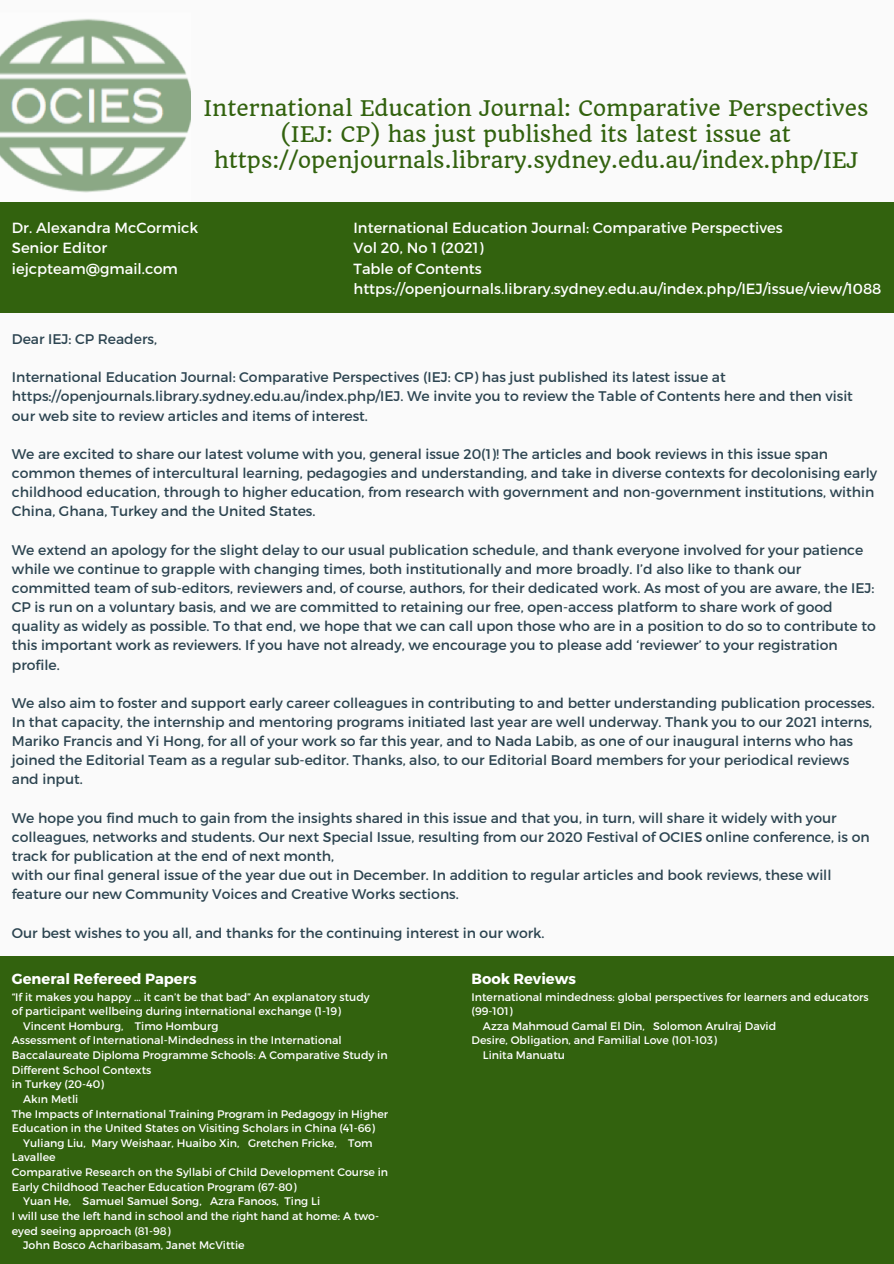
<style>
.page{position:relative;width:894px;height:1264px;background:#fff}
.page>*{position:absolute;margin:0;border:0;box-sizing:border-box;transform-origin:0 0}
.t1{font:21px/26px "Quando";color:#32620e;text-align:center}
.t2{font:14.7px "Montserrat";color:#fff}
.t3{font:700 14.7px "Montserrat";color:#fff}
.t4{font:13.95px/19.2px "Montserrat";color:#2c4450}
.t5{font:10.95px/14.5px "Montserrat";color:#fff}
</style>
<div class="page">
<div style="left:0;top:0;width:893px;height:1263px;background:#fafafa"></div>
<img style="left:0;top:19px;width:191px;height:174px">
<div style="left:0;top:202px;width:893px;height:111px;background:#32620e"></div>
<div style="left:0;top:956px;width:893px;height:307px;background:#32620e"></div>
<p class="t1" style="left:203px;top:96px;width:666px">International Education Journal: Comparative Perspectives (IEJ: CP) has just published its latest issue at https://openjournals.library.sydney.edu.au/index.php/IEJ</p>
<p class="t2" style="left:12px;top:218px;width:188px">Dr. Alexandra McCormick</p>
<p class="t2" style="left:12px;top:238px;width:97px">Senior Editor</p>
<p class="t2" style="left:12px;top:259px;width:167px">iejcpteam@gmail.com</p>
<p class="t2" style="left:353px;top:218px;width:430px">International Education Journal: Comparative Perspectives</p>
<p class="t2" style="left:353px;top:238px;width:132px">Vol 20, No 1 (2021)</p>
<p class="t2" style="left:353px;top:259px;width:130px">Table of Contents</p>
<p class="t2" style="left:353px;top:279px;width:529px">https://openjournals.library.sydney.edu.au/index.php/IEJ/issue/view/1088</p>
<p class="t4" style="left:12px;top:329px;width:147px">Dear IEJ: CP Readers,</p>
<p class="t4" style="left:12px;top:367px;width:842px">International Education Journal: Comparative Perspectives (IEJ: CP) has just published its latest issue at https://openjournals.library.sydney.edu.au/index.php/IEJ. We invite you to review the Table of Contents here and then visit our web site to review articles and items of interest.</p>
<p class="t4" style="left:12px;top:443px;width:866px">We are excited to share our latest volume with you, general issue 20(1)! The articles and book reviews in this issue span common themes of intercultural learning, pedagogies and understanding, and take in diverse contexts for decolonising early childhood education, through to higher education, from research with government and non-government institutions, within China, Ghana, Turkey and the United States.</p>
<p class="t4" style="left:12px;top:539px;width:865px">We extend an apology for the slight delay to our usual publication schedule, and thank everyone involved for your patience while we continue to grapple with changing times, both institutionally and more broadly. I’d also like to thank our committed team of sub-editors, reviewers and, of course, authors, for their dedicated work. As most of you are aware, the IEJ:<br>CP is run on a voluntary basis, and we are committed to retaining our free, open-access platform to share work of good quality as widely as possible. To that end, we hope that we can call upon those who are in a position to do so to contribute to this important work as reviewers. If you have not already, we encourage you to please add ‘reviewer’ to your registration profile.</p>
<p class="t4" style="left:12px;top:692px;width:864px">We also aim to foster and support early career colleagues in contributing to and better understanding publication processes.<br>In that capacity, the internship and mentoring programs initiated last year are well underway. Thank you to our 2021 interns, Mariko Francis and Yi Hong, for all of your work so far this year, and to Nada Labib, as one of our inaugural interns who has joined the Editorial Team as a regular sub-editor. Thanks, also, to our Editorial Board members for your periodical reviews and input.</p>
<p class="t4" style="left:12px;top:807px;width:859px">We hope you find much to gain from the insights shared in this issue and that you, in turn, will share it widely with your colleagues, networks and students. Our next Special Issue, resulting from our 2020 Festival of OCIES online conference, is on track for publication at the end of next month,</p>
<p class="t4" style="left:12px;top:865px;width:821px">with our final general issue of the year due out in December. In addition to regular articles and book reviews, these will feature our new Community Voices and Creative Works sections.</p>
<p class="t4" style="left:12px;top:922px;width:534px">Our best wishes to you all, and thanks for the continuing interest in our work.</p>
<p class="t3" style="left:12px;top:969px;width:186px">General Refereed Papers</p>
<p class="t5" style="left:12px;top:988px;width:359px">“If it makes you happy … it can’t be that bad” An explanatory study</p>
<p class="t5" style="left:12px;top:1003px;width:330px">of participant wellbeing during international exchange (1-19)</p>
<p class="t5" style="left:23px;top:1018px;width:197px">Vincent Homburg, Timo Homburg</p>
<p class="t5" style="left:12px;top:1032px;width:377px">Assessment of International-Mindedness in the International<br>Baccalaureate Diploma Programme Schools: A Comparative Study in<br>Different School Contexts</p>
<p class="t5" style="left:12px;top:1076px;width:94px">in Turkey (20-40)</p>
<p class="t5" style="left:23px;top:1091px;width:57px">Akın Metli</p>
<p class="t5" style="left:12px;top:1105px;width:378px">The Impacts of International Training Program in Pedagogy in Higher</p>
<p class="t5" style="left:12px;top:1120px;width:364px">Education in the United States on Visiting Scholars in China (41-66)</p>
<p class="t5" style="left:12px;top:1135px;width:362px;text-indent:11px">Yuliang Liu, Mary Weishaar, Huaibo Xin, Gretchen Fricke, Tom<br>Lavallee</p>
<p class="t5" style="left:12px;top:1164px;width:378px">Comparative Research on the Syllabi of Child Development Course in<br>Early Childhood Teacher Education Program (67-80)</p>
<p class="t5" style="left:23px;top:1193px;width:298px">Yuan He, Samuel Samuel Song, Azra Fanoos, Ting Li</p>
<p class="t5" style="left:12px;top:1208px;width:369px">I will use the left hand in school and the right hand at home: A two&shy;eyed seeing approach (81-98)</p>
<p class="t5" style="left:23px;top:1237px;width:223px">John Bosco Acharibasam, Janet McVittie</p>
<p class="t3" style="left:471px;top:969px;width:106px">Book Reviews</p>
<p class="t5" style="left:471px;top:988px;width:398px">International mindedness: global perspectives for learners and educators</p>
<p class="t5" style="left:471px;top:1003px;width:42px">(99-101)</p>
<p class="t5" style="left:483px;top:1018px;width:295px">Azza Mahmoud Gamal El Din, Solomon Arulraj David</p>
<p class="t5" style="left:471px;top:1032px;width:247px">Desire, Obligation, and Familial Love (101-103)</p>
<p class="t5" style="left:483px;top:1047px;width:84px">Linita Manuatu</p>
</div>
